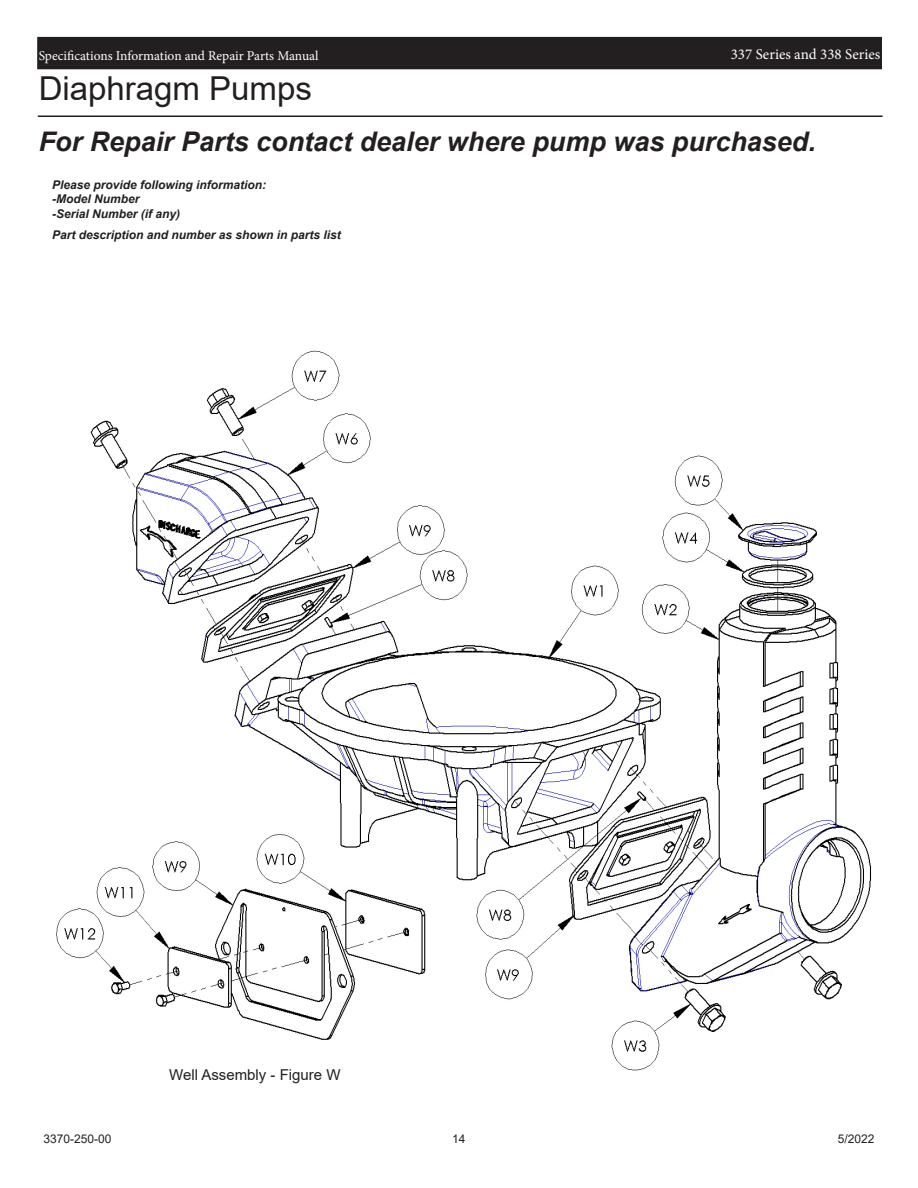
<style>
.page{position:relative;width:918px;height:1188px;background:#fff}
.page>*{position:absolute;margin:0;border:0;box-sizing:border-box;transform-origin:0 0}
.t1{font:33px "Arial";color:#231f20}
.t2{font:italic 700 27px "Arial";color:#231f20}
.t3{font:15px "Minion Pro";color:#fff}
.t4{font:15px "Arial";color:#231f20}
.t5{font:13.5px "Minion Pro";color:#fff}
.t6{font:italic 700 12px "Arial";color:#231f20}
.t7{font:12px "Arial";color:#231f20}
</style>
<div class="page">
<div style="left:38px;top:38px;width:843px;height:31px;background:#231f20"></div>
<div style="left:37px;top:37px;width:845px;height:32px;border:2px solid #231f20"></div>
<img style="left:56px;top:350px;width:815px;height:721px">
<hr style="left:38px;top:116px;width:845px;height:1px;background:#231f20">
<p class="t5" style="left:39px;top:46px;width:281px">Specifications Information and Repair Parts Manual</p>
<p class="t3" style="left:731px;top:44px;width:151px">337 Series and 338 Series</p>
<p class="t1" style="left:39px;top:65px;width:275px">Diaphragm Pumps</p>
<p class="t2" style="left:39px;top:124px;width:779px">For Repair Parts contact dealer where pump was purchased.</p>
<p class="t6" style="left:52px;top:177px;width:216px">Please provide following information:</p>
<p class="t6" style="left:52px;top:191px;width:89px">-Model Number</p>
<p class="t6" style="left:52px;top:205px;width:130px">-Serial Number (if any)</p>
<p class="t6" style="left:52px;top:227px;width:290px">Part description and number as shown in parts list</p>
<p class="t4" style="left:169px;top:1064px;width:173px">Well Assembly - Figure W</p>
<p class="t7" style="left:44px;top:1131px;width:70px">3370-250-00</p>
<p class="t7" style="left:452px;top:1131px;width:15px">14</p>
<p class="t7" style="left:838px;top:1131px;width:38px">5/2022</p>
</div>
